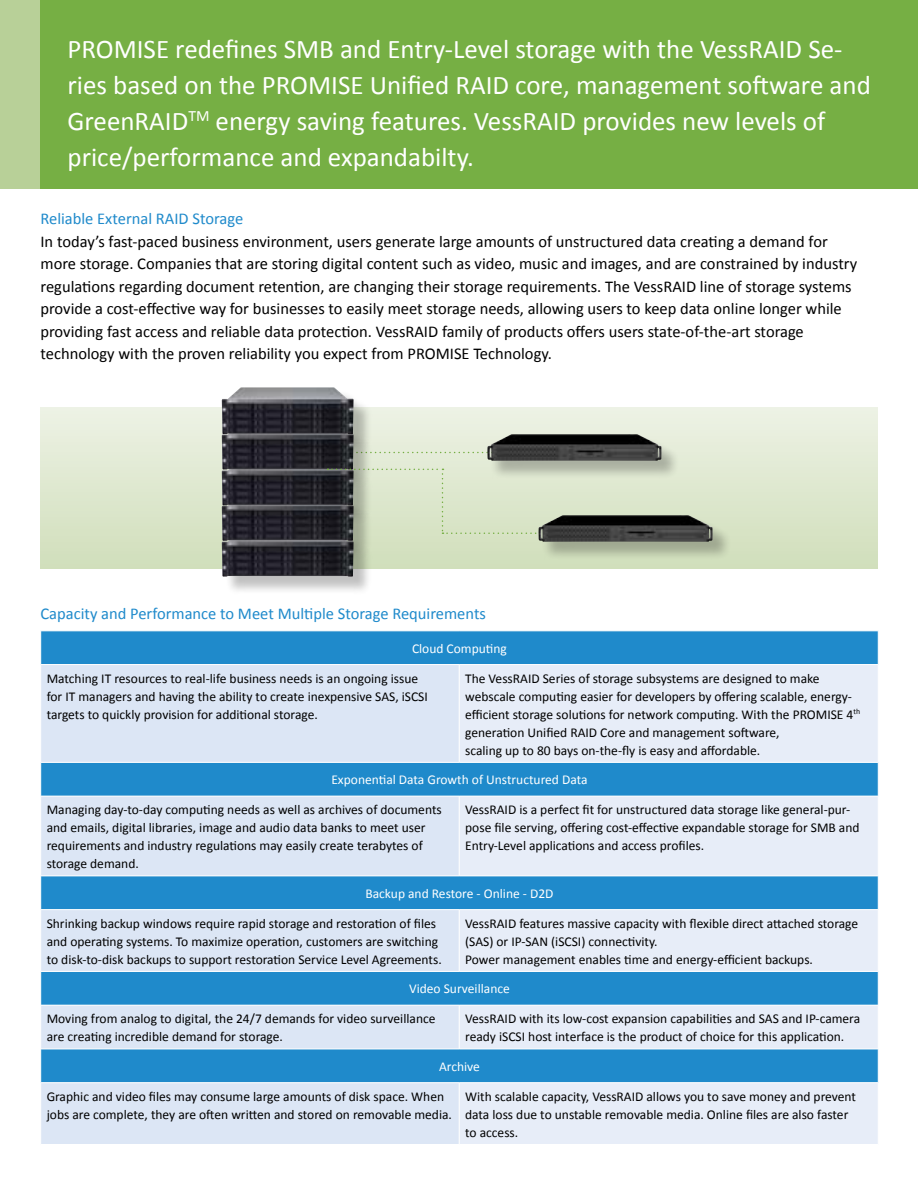
<style>
.page{position:relative;width:918px;height:1188px;background:#fff}
.page>*{position:absolute;margin:0;border:0;box-sizing:border-box;transform-origin:0 0}
.t1{font:27px/36px "Calibri";color:#fff}
.t2{font:16.5px/22.5px "Calibri";color:#000}
.t3{font:16.5px "Calibri";color:#1f8acb}
.t4{font:13.5px/18px "Calibri";color:#000}
.t5{font:13.5px "Calibri";color:#fff}
</style>
<div class="page">
<div style="left:40px;top:408px;width:838px;height:161px;background:linear-gradient(to bottom,#edf2e5,#d0debb)"></div>
<div style="left:0;top:0;width:918px;height:189px;background:#b8d098"></div>
<div style="left:40px;top:0;width:878px;height:189px;background:#76af44"></div>
<div style="left:41px;top:632px;width:837px;height:32px;background:#1f8acb"></div>
<svg style="left:41px;top:665px;width:418px;height:479px;background:#a8cce9"></svg>
<svg style="left:459px;top:665px;width:419px;height:479px;background:#b0d1eb"></svg>
<hr style="left:459px;top:665px;width:1px;height:97px;background:#fff">
<hr style="left:40px;top:762px;width:419px;height:1px;background:#fff">
<hr style="left:459px;top:762px;width:419px;height:1px;background:#fff">
<hr style="left:40px;top:796px;width:419px;height:1px;background:#fff">
<hr style="left:459px;top:796px;width:419px;height:1px;background:#fff">
<hr style="left:459px;top:796px;width:1px;height:80px;background:#fff">
<hr style="left:40px;top:876px;width:419px;height:1px;background:#fff">
<hr style="left:459px;top:876px;width:419px;height:1px;background:#fff">
<hr style="left:40px;top:909px;width:419px;height:1px;background:#fff">
<hr style="left:459px;top:909px;width:419px;height:1px;background:#fff">
<hr style="left:459px;top:910px;width:1px;height:61px;background:#fff">
<hr style="left:40px;top:971px;width:419px;height:1px;background:#fff">
<hr style="left:459px;top:971px;width:419px;height:1px;background:#fff">
<hr style="left:40px;top:1005px;width:419px;height:1px;background:#fff">
<hr style="left:459px;top:1005px;width:419px;height:1px;background:#fff">
<hr style="left:459px;top:1005px;width:1px;height:44px;background:#fff">
<hr style="left:40px;top:1049px;width:419px;height:1px;background:#fff">
<hr style="left:459px;top:1049px;width:419px;height:1px;background:#fff">
<hr style="left:40px;top:1082px;width:419px;height:1px;background:#fff">
<hr style="left:459px;top:1082px;width:419px;height:1px;background:#fff">
<hr style="left:459px;top:1083px;width:1px;height:61px;background:#fff">
<svg style="left:373px;top:452px;width:114px;height:1px"></svg>
<div style="left:224px;top:532px;width:149px;height:64px;background:#000;opacity:.25"></div>
<img style="left:222px;top:541px;width:132px;height:36px">
<div style="left:224px;top:496px;width:149px;height:64px;background:#000;opacity:.25"></div>
<img style="left:222px;top:506px;width:132px;height:35px">
<div style="left:224px;top:460px;width:149px;height:65px;background:#000;opacity:.25"></div>
<img style="left:222px;top:470px;width:105px;height:36px">
<div style="left:224px;top:424px;width:149px;height:65px;background:#000;opacity:.25"></div>
<img style="left:222px;top:434px;width:132px;height:36px">
<div style="left:224px;top:389px;width:149px;height:65px;background:#000;opacity:.25"></div>
<img style="left:222px;top:387px;width:132px;height:47px">
<svg style="left:327px;top:469px;width:261px;height:65px;background:#c5ceb7"></svg>
<div style="left:490px;top:437px;width:190px;height:42px;background:#000;opacity:.25"></div>
<img style="left:487px;top:434px;width:175px;height:27px">
<div style="left:541px;top:518px;width:191px;height:42px;background:#000;opacity:.25"></div>
<img style="left:538px;top:515px;width:175px;height:27px">
<p class="t1" style="left:68px;top:30px;width:805px">PROMISE redefines SMB and Entry-Level storage with the VessRAID Se&shy;ries based on the PROMISE Unified RAID core, management software and GreenRAID<sup>TM</sup> energy saving features. VessRAID provides new levels of price/performance and expandabilty.</p>
<p class="t3" style="left:40px;top:209px;width:204px">Reliable External RAID Storage</p>
<p class="t2" style="left:40px;top:229px;width:818px">In today’s fast-paced business environment, users generate large amounts of unstructured data creating a demand for more storage. Companies that are storing digital content such as video, music and images, and are constrained by industry regulations regarding document retention, are changing their storage requirements. The VessRAID line of storage systems provide a cost-effective way for businesses to easily meet storage needs, allowing users to keep data online longer while providing fast access and reliable data protection. VessRAID family of products offers users state-of-the-art storage technology with the proven reliability you expect from PROMISE Technology.</p>
<p class="t3" style="left:40px;top:603px;width:447px">Capacity and Performance to Meet Multiple Storage Requirements</p>
<p class="t5" style="left:412px;top:640px;width:96px">Cloud Computing</p>
<p class="t4" style="left:47px;top:668px;width:383px">Matching IT resources to real-life business needs is an ongoing issue for IT managers and having the ability to create inexpensive SAS, iSCSI targets to quickly provision for additional storage.</p>
<p class="t4" style="left:465px;top:668px;width:397px">The VessRAID Series of storage subsystems are designed to make webscale computing easier for developers by offering scalable, energy&shy;efficient storage solutions for network computing. With the PROMISE 4<sup>th </sup>generation Unified RAID Core and management software,<br>scaling up to 80 bays on-the-fly is easy and affordable.</p>
<p class="t5" style="left:331px;top:771px;width:258px">Exponential Data Growth of Unstructured Data</p>
<p class="t4" style="left:47px;top:800px;width:397px">Managing day-to-day computing needs as well as archives of documents and emails, digital libraries, image and audio data banks to meet user requirements and industry regulations may easily create terabytes of storage demand.</p>
<p class="t4" style="left:465px;top:800px;width:396px">VessRAID is a perfect fit for unstructured data storage like general-pur&shy;pose file serving, offering cost-effective expandable storage for SMB and<br>Entry-Level applications and access profiles.</p>
<p class="t5" style="left:365px;top:885px;width:190px">Backup and Restore - Online - D2D</p>
<p class="t4" style="left:47px;top:913px;width:397px">Shrinking backup windows require rapid storage and restoration of files and operating systems. To maximize operation, customers are switching to disk-to-disk backups to support restoration Service Level Agreements.</p>
<p class="t4" style="left:465px;top:913px;width:394px">VessRAID features massive capacity with flexible direct attached storage (SAS) or IP-SAN (iSCSI) connectivity.<br>Power management enables time and energy-efficient backups.</p>
<p class="t5" style="left:409px;top:980px;width:102px">Video Surveillance</p>
<p class="t4" style="left:47px;top:1009px;width:390px">Moving from analog to digital, the 24/7 demands for video surveillance are creating incredible demand for storage.</p>
<p class="t4" style="left:465px;top:1009px;width:396px">VessRAID with its low-cost expansion capabilities and SAS and IP-camera ready iSCSI host interface is the product of choice for this application.</p>
<p class="t5" style="left:439px;top:1058px;width:42px">Archive</p>
<p class="t4" style="left:47px;top:1086px;width:407px">Graphic and video files may consume large amounts of disk space. When jobs are complete, they are often written and stored on removable media.</p>
<p class="t4" style="left:465px;top:1086px;width:392px">With scalable capacity, VessRAID allows you to save money and prevent data loss due to unstable removable media. Online files are also faster to access.</p>
</div>
